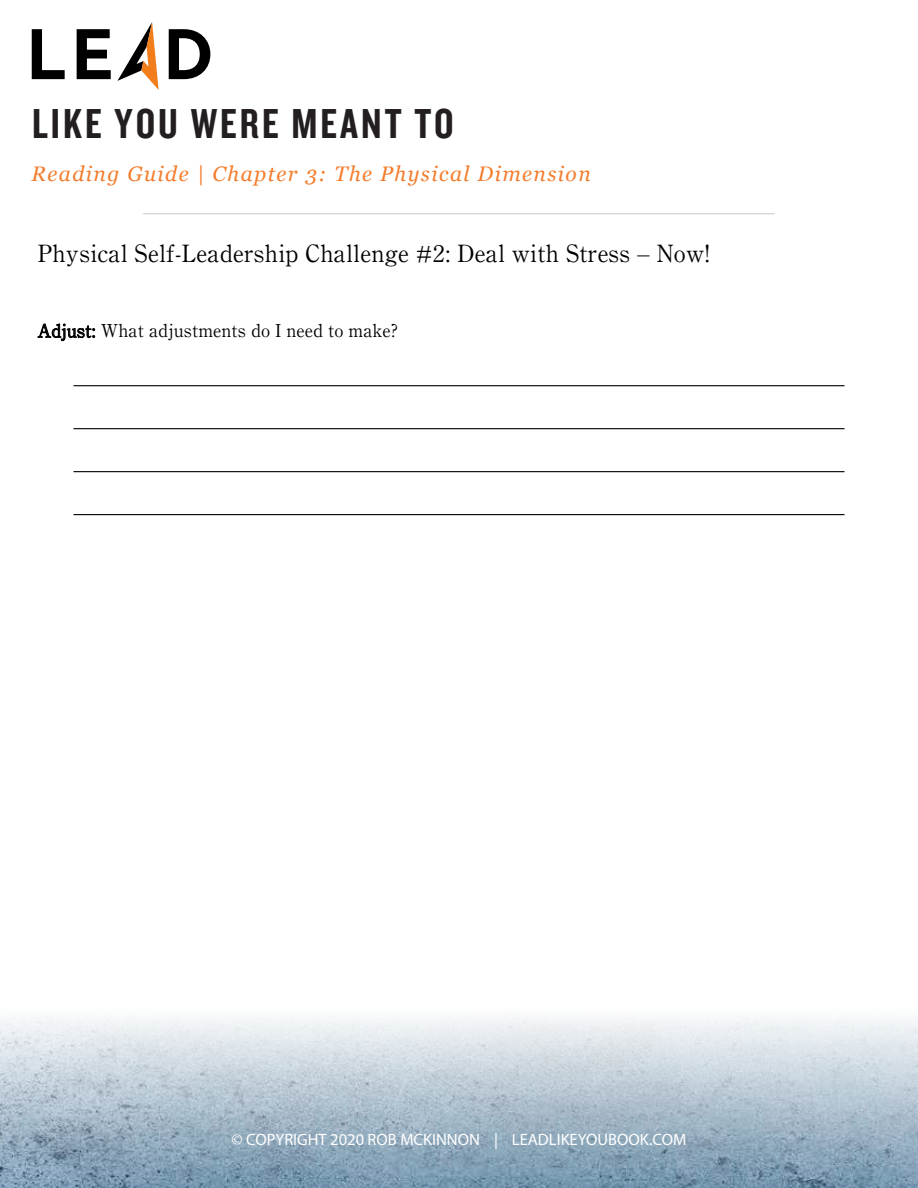
<style>
.page{position:relative;width:918px;height:1188px;background:#fff}
.page>*{position:absolute;margin:0;border:0;box-sizing:border-box;transform-origin:0 0}
.t1{font:43.5px "Knockout HTF49 Liteweight";letter-spacing:.07em;color:#231f20}
.t2{font:24px "Century OSMT Pro";letter-spacing:.04em;color:#000}
.t3{font:italic 21px "Georgia";letter-spacing:.07em;color:#f47d2d}
.t4{font:18px "Century OSMT Pro";letter-spacing:.04em;color:#000}
.t5{font:16.5px "Myriad Pro";color:#fff}
</style>
<div class="page">
<svg style="left:0;top:1016px;width:918px;height:172px;background:#b2c2cf"></svg>
<svg style="left:169px;top:29px;width:41px;height:50px"></svg>
<svg style="left:32px;top:29px;width:79px;height:50px"></svg>
<svg style="left:117px;top:22px;width:42px;height:68px"></svg>
<hr style="left:143px;top:213px;width:632px;height:1px;background:#ccc">
<hr style="left:74px;top:428px;width:770px;height:1px;background:#000">
<hr style="left:74px;top:471px;width:770px;height:1px;background:#000">
<hr style="left:74px;top:514px;width:770px;height:1px;background:#000">
<hr style="left:74px;top:385px;width:770px;height:1px;background:#000">
<svg style="left:37px;top:323px;width:58px;height:18px"></svg>
<h1 class="t1" style="left:32px;top:101px;width:423px">LIKE YOU WERE MEANT TO</h1>
<p class="t3" style="left:31px;top:159px;width:561px">Reading Guide | Chapter 3: The Physical Dimension</p>
<p class="t2" style="left:38px;top:239px;width:673px">Physical Self-Leadership Challenge #2: Deal with Stress – Now!</p>
<p class="t4" style="left:38px;top:320px;width:361px">Adjust: What adjustments do I need to make?</p>
<p class="t5" style="left:232px;top:1130px;width:456px">© COPYRIGHT 2020 ROB MCKINNON | LEADLIKEYOUBOOK.COM</p>
</div>
